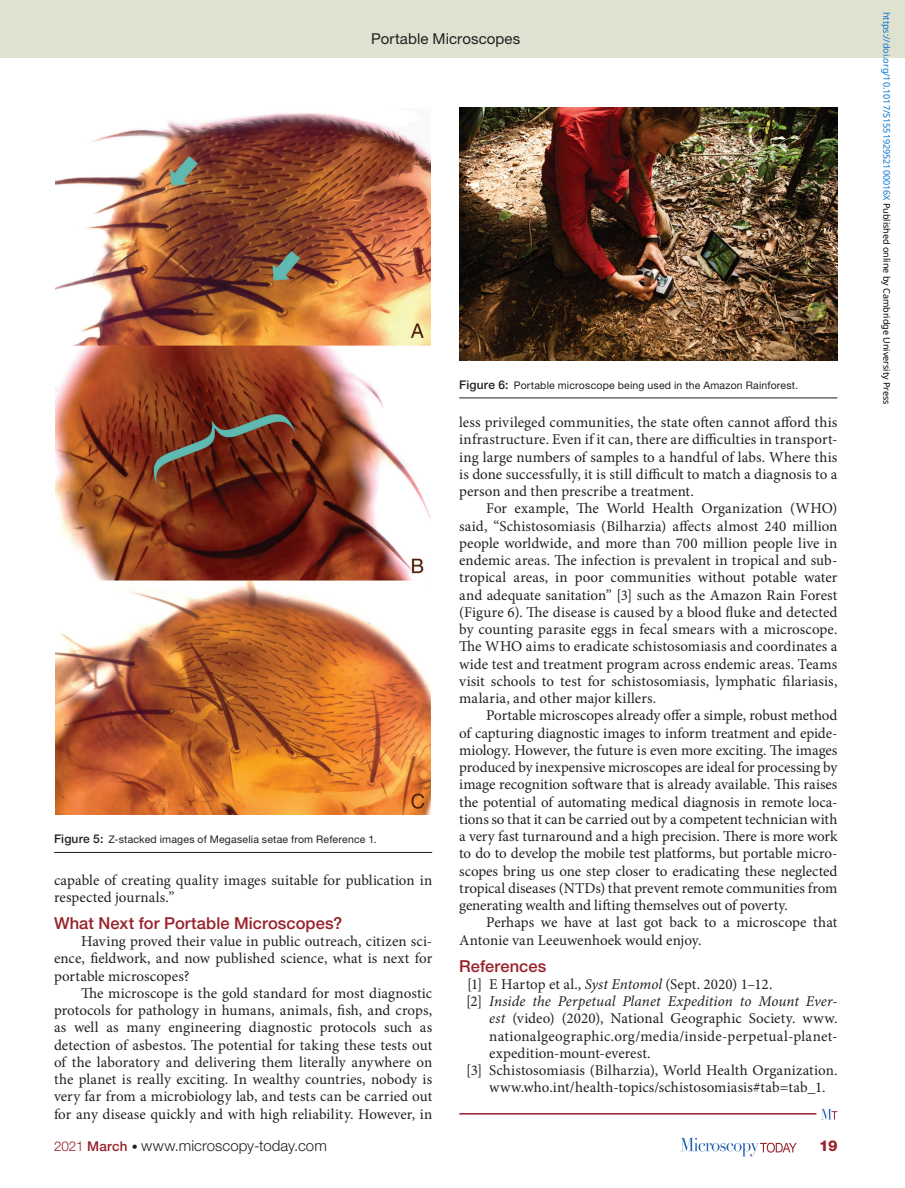
<style>
.page{position:relative;width:905px;height:1188px;background:#fff}
.page>*{position:absolute;margin:0;border:0;box-sizing:border-box;transform-origin:0 0}
.t1{font:500 16.5px "Helvetica Neue LT Std";letter-spacing:.005em;color:#98212a}
.t2{font:15px/17.2px "Minion Pro";letter-spacing:.005em;color:#231f20;text-align:justify}
.t3{font:italic 15px "Minion Pro";letter-spacing:.005em;color:#231f20}
.t4{font:300 15px "Helvetica Neue LT Std";letter-spacing:.005em;color:#231f20}
.t5{font:15px "Helvetica Neue LT Std";letter-spacing:.005em;color:#231f20}
.t6{font:800 15px "Helvetica Neue LT Std";color:#98212a}
.t7{font:10.5px "Helvetica Neue LT Std";letter-spacing:.02em;color:#231f20}
.t8{font:9px "Noto Sans";color:#0172cf}
.s1{font-weight:500;font-size:12px}
.s2{font-style:italic}
.s3{font-style:normal}
.s4{font-size:13.5px;color:#98212a}
.s5{font-weight:500;font-size:13.5px;color:#98212a}
.s6{font-size:12px}
.s7{color:#000}
</style>
<div class="page">
<div style="left:0;top:0;width:904px;height:58px;background:#e0e2d1"></div>
<svg style="left:680px;top:1138px;width:116px;height:18px"></svg>
<hr style="left:459px;top:1113px;width:357px;height:2px;background:#98212a">
<svg style="left:821px;top:1109px;width:16px;height:10px"></svg>
<hr style="left:54px;top:852px;width:378px;height:1px;background:#231f20">
<img style="left:55px;top:113px;width:376px;height:702px">
<hr style="left:459px;top:398px;width:378px;height:1px;background:#231f20">
<img style="left:459px;top:108px;width:378px;height:252px">
<p class="t5" style="left:371px;top:30px;width:151px">Portable Microscopes</p>
<p class="t7" style="left:54px;top:833px;width:324px"><span class="s1">Figure 5:</span> Z-stacked images of Megaselia setae from Reference 1.</p>
<p class="t2" style="left:54px;top:871px;width:380px">capable of creating quality images suitable for publication in respected journals.”</p>
<p class="t1" style="left:54px;top:913px;width:290px">What Next for Portable Microscopes?</p>
<p class="t2" style="left:54px;top:933px;width:380px;text-indent:27px">Having proved their value in public outreach, citizen sci&shy;ence, fieldwork, and now published science, what is next for portable microscopes?</p>
<p class="t2" style="left:54px;top:985px;width:380px;text-indent:27px">The microscope is the gold standard for most diagnostic protocols for pathology in humans, animals, fish, and crops, as well as many engineering diagnostic protocols such as detection of asbestos. The potential for taking these tests out of the laboratory and delivering them literally anywhere on the planet is really exciting. In wealthy countries, nobody is very far from a microbiology lab, and tests can be carried out for any disease quickly and with high reliability. However, in</p>
<p class="t7" style="left:459px;top:379px;width:340px"><span class="s1">Figure 6:</span> Portable microscope being used in the Amazon Rainforest.</p>
<p class="t2" style="left:459px;top:414px;width:380px">less privileged communities, the state often cannot afford this infrastructure. Even if it can, there are difficulties in transport&shy;ing large numbers of samples to a handful of labs. Where this is done successfully, it is still difficult to match a diagnosis to a person and then prescribe a treatment.</p>
<p class="t2" style="left:459px;top:500px;width:380px;text-indent:27px">For example, The World Health Organization (WHO) said, “Schistosomiasis (Bilharzia) affects almost 240 million people worldwide, and more than 700 million people live in endemic areas. The infection is prevalent in tropical and sub&shy;tropical areas, in poor communities without potable water and adequate sanitation” [3] such as the Amazon Rain Forest (Figure 6). The disease is caused by a blood fluke and detected by counting parasite eggs in fecal smears with a microscope.<br>The WHO aims to eradicate schistosomiasis and coordinates a wide test and treatment program across endemic areas. Teams visit schools to test for schistosomiasis, lymphatic filariasis, malaria, and other major killers.</p>
<p class="t2" style="left:459px;top:707px;width:380px;text-indent:27px">Portable microscopes already offer a simple, robust method of capturing diagnostic images to inform treatment and epide&shy;miology. However, the future is even more exciting. The images produced by inexpensive microscopes are ideal for processing by image recognition software that is already available. This raises the potential of automating medical diagnosis in remote loca&shy;tions so that it can be carried out by a competent technician with a very fast turnaround and a high precision. There is more work to do to develop the mobile test platforms, but portable micro&shy;scopes bring us one step closer to eradicating these neglected tropical diseases (NTDs) that prevent remote communities from generating wealth and lifting themselves out of poverty.</p>
<p class="t2" style="left:459px;top:914px;width:379px;text-indent:27px">Perhaps we have at last got back to a microscope that<br>Antonie van Leeuwenhoek would enjoy.</p>
<p class="t1" style="left:459px;top:956px;width:89px">References</p>
<p class="t2" style="left:467px;top:976px;width:307px">[1] E Hartop et al., <span class="s2">Syst Entomol</span> (Sept. 2020) 1–12.</p>
<p class="t3" style="left:466px;top:991px;width:373px"><span class="s3">[2]</span> Inside the Perpetual Planet Expedition to Mount Ever-</p>
<p class="t2" style="left:489px;top:1010px;width:349px"><span class="s2">est</span> (video) (2020), National Geographic Society. www.</p>
<p class="t2" style="left:489px;top:1027px;width:350px">nationalgeographic.org/media/inside-perpetual-planet-</p>
<p class="t2" style="left:489px;top:1045px;width:163px">expedition-mount-everest.</p>
<p class="t2" style="left:466px;top:1062px;width:372px">[3] Schistosomiasis (Bilharzia), World Health Organization.</p>
<p class="t2" style="left:489px;top:1079px;width:338px">www.who.int/health-topics/schistosomiasis#tab=tab_1.</p>
<p class="t4" style="left:54px;top:1137px;width:274px"><span class="s4">2021</span> <span class="s5">March</span> <span class="s6">•</span> www.microscopy-today.com</p>
<p class="t6" style="left:819px;top:1137px;width:20px">19</p>
<p class="t8" style="left:893px;top:12px;width:395px;rotate:90deg">https://doi.org/10.1017/S155192952100016X <span class="s7">Published online by Cambridge University Press</span></p>
</div>
